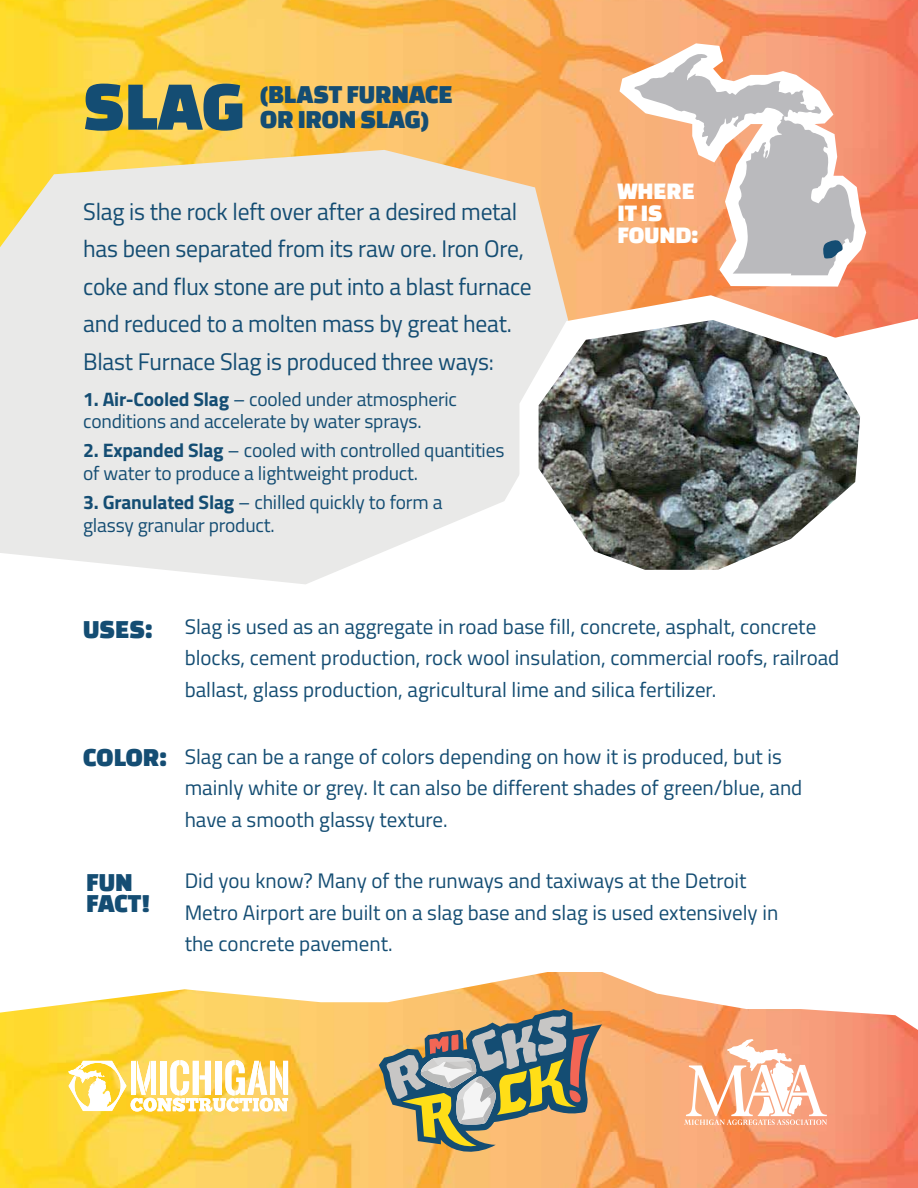
<style>
.page{position:relative;width:918px;height:1188px;background:#fff}
.page>*{position:absolute;margin:0;border:0;box-sizing:border-box;transform-origin:0 0}
.t1{font:72px "Changa One";color:#144d73}
.t2{font:27px/21px "Changa One";color:#144d73}
.t3{font:24.6px/21.9px "Changa One";color:#fff}
.t4{font:24px/37.5px "Titillium Web";letter-spacing:-.01em;color:#144d73}
.t5{font:21px/31.5px "Titillium Web";color:#144d73}
.t6{font:19.5px/22.5px "Titillium Web";letter-spacing:-.01em;color:#144d73}
.s1{font-weight:700}
</style>
<div class="page">
<img style="left:0;top:0;width:918px;height:319px">
<img style="left:0;top:1030px;width:918px;height:158px">
<svg style="left:620px;top:43px;width:246px;height:244px"></svg>
<svg style="left:379px;top:1030px;width:223px;height:126px;background:#ac9d77"></svg>
<svg style="left:684px;top:1039px;width:143px;height:86px"></svg>
<svg style="left:68px;top:1060px;width:220px;height:52px"></svg>
<svg style="left:0;top:972px;width:918px;height:58px"></svg>
<svg style="left:887px;top:319px;width:29px;height:7px"></svg>
<svg style="left:0;top:150px;width:569px;height:434px;background:#ebe8e0"></svg>
<svg style="left:519px;top:295px;width:368px;height:289px"></svg>
<img style="left:539px;top:320px;width:321px;height:250px">
<svg style="left:634px;top:54px;width:221px;height:221px"></svg>
<svg style="left:821px;top:239px;width:22px;height:20px"></svg>
<h1 class="t1" style="left:83px;top:66px;width:164px">SLAG</h1>
<p class="t2" style="left:260px;top:80px;width:194px;line-height:25.5px">(BLAST FURNACE<br>OR IRON SLAG)</p>
<p class="t4" style="left:83px;top:191px;width:450px">Slag is the rock left over after a desired metal has been separated from its raw ore. Iron Ore, coke and flux stone are put into a blast furnace and reduced to a molten mass by great heat.<br>Blast Furnace Slag is produced three ways:</p>
<p class="t6" style="left:83px;top:387px;width:375px"><span class="s1">1. Air-Cooled Slag</span> – cooled under atmospheric conditions and accelerate by water sprays.</p>
<p class="t6" style="left:83px;top:438px;width:423px"><span class="s1">2. Expanded Slag</span> – cooled with controlled quantities of water to produce a lightweight product.</p>
<p class="t6" style="left:83px;top:490px;width:361px"><span class="s1">3. Granulated Slag</span> – chilled quickly to form a glassy granular product.</p>
<p class="t3" style="left:617px;top:180px;width:82px">WHERE<br>IT IS<br>FOUND:</p>
<p class="t2" style="left:83px;top:618px;width:71px">USES:</p>
<p class="t5" style="left:185px;top:610px;width:656px">Slag is used as an aggregate in road base fill, concrete, asphalt, concrete blocks, cement production, rock wool insulation, commercial roofs, railroad ballast, glass production, agricultural lime and silica fertilizer.</p>
<p class="t2" style="left:83px;top:746px;width:85px">COLOR:</p>
<p class="t5" style="left:185px;top:740px;width:619px">Slag can be a range of colors depending on how it is produced, but is mainly white or grey. It can also be different shades of green/blue, and have a smooth glassy texture.</p>
<p class="t2" style="left:86px;top:871px;width:66px">FUN<br>FACT!</p>
<p class="t5" style="left:185px;top:864px;width:595px">Did you know? Many of the runways and taxiways at the Detroit<br>Metro Airport are built on a slag base and slag is used extensively in the concrete pavement.</p>
</div>
